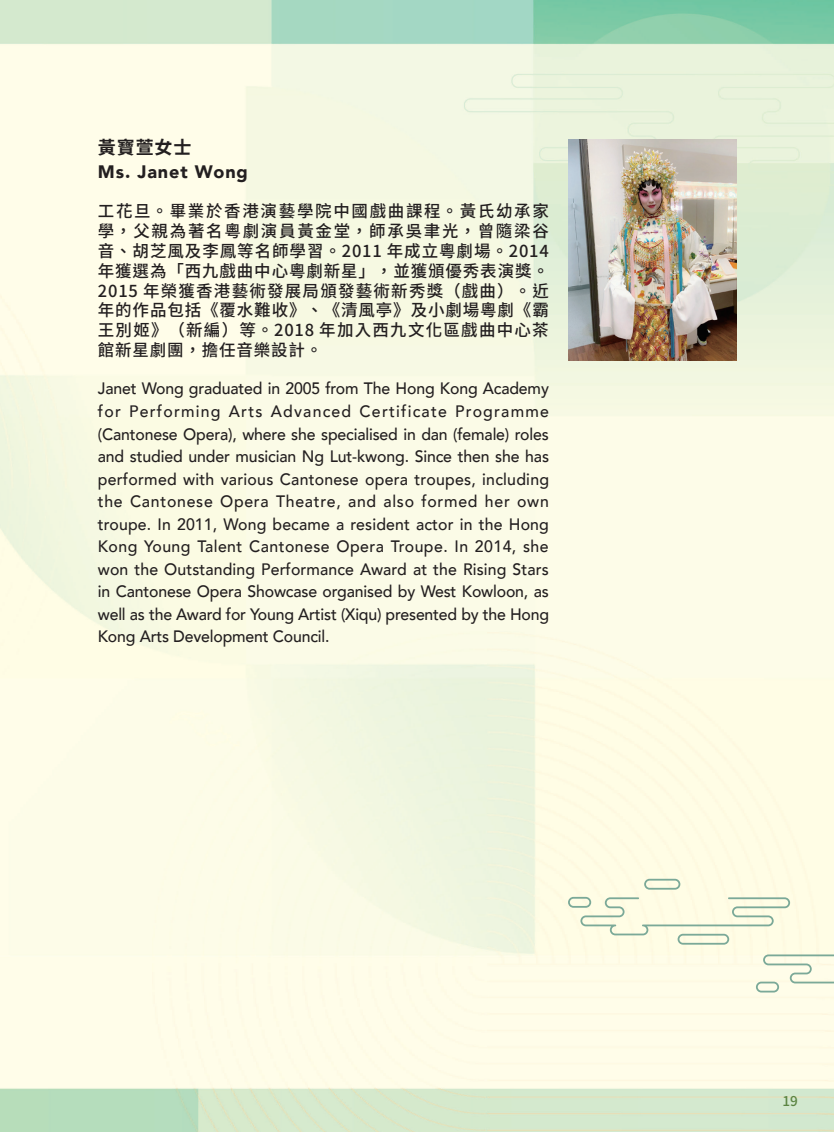
<style>
.page{position:relative;width:834px;height:1132px;background:#fff}
.page>*{position:absolute;margin:0;border:0;box-sizing:border-box;transform-origin:0 0}
.t1{font:900 18px "Avenir";letter-spacing:.05em;color:#231f20}
.t2{font:700 18px "Noto Sans CJ Ktc";letter-spacing:.05em;color:#231f20}
.t3{font:500 16.5px/22.5px "Avenir";letter-spacing:-.01em;color:#231f20;text-align:justify;scale:.96 1}
.t4{font:500 16.5px/19.8px "Noto Sans CJ Ktc";letter-spacing:.055em;color:#231f20;text-align:justify}
.t5{font:500 13.5px "Noto Sans CJ Ktc";color:#5a8442}
</style>
<div class="page">
<img style="left:0;top:0;width:833px;height:1131px">
<img style="left:568px;top:140px;width:168px;height:221px">
<svg style="left:644px;top:878px;width:36px;height:11px"></svg>
<svg style="left:568px;top:896px;width:222px;height:48px;background:#f0f3db"></svg>
<svg style="left:755px;top:954px;width:78px;height:38px;background:#ebf0dc"></svg>
<p class="t2" style="left:98px;top:137px;width:95px">黃寶萱女士</p>
<p class="t1" style="left:98px;top:156px;width:151px">Ms. Janet Wong</p>
<p class="t4" style="left:98px;top:202px;width:452px">工花旦。畢業於香港演藝學院中國戲曲課程。黃氏幼承家學，父親為著名粵劇演員黃金堂，師承吳聿光，曾隨梁谷音、胡芝風及李鳳等名師學習。2011 年成立粵劇場。2014年獲選為「西九戲曲中心粵劇新星」，並獲頒優秀表演獎。2015 年榮獲香港藝術發展局頒發藝術新秀獎（戲曲）。近年的作品包括《覆水難收》、《清風亭》及小劇場粵劇《霸王別姬》（新編）等。2018 年加入西九文化區戲曲中心茶館新星劇團，擔任音樂設計。</p>
<p class="t3" style="left:98px;top:376px;width:471px">Janet Wong graduated in 2005 from The Hong Kong Academy for Performing Arts Advanced Certificate Programme (Cantonese Opera), where she specialised in dan (female) roles and studied under musician Ng Lut-kwong. Since then she has performed with various Cantonese opera troupes, including the Cantonese Opera Theatre, and also formed her own troupe. In 2011, Wong became a resident actor in the Hong Kong Young Talent Cantonese Opera Troupe. In 2014, she won the Outstanding Performance Award at the Rising Stars in Cantonese Opera Showcase organised by West Kowloon, as well as the Award for Young Artist (Xiqu) presented by the Hong Kong Arts Development Council.</p>
<p class="t5" style="left:782px;top:1092px;width:17px">19</p>
</div>
